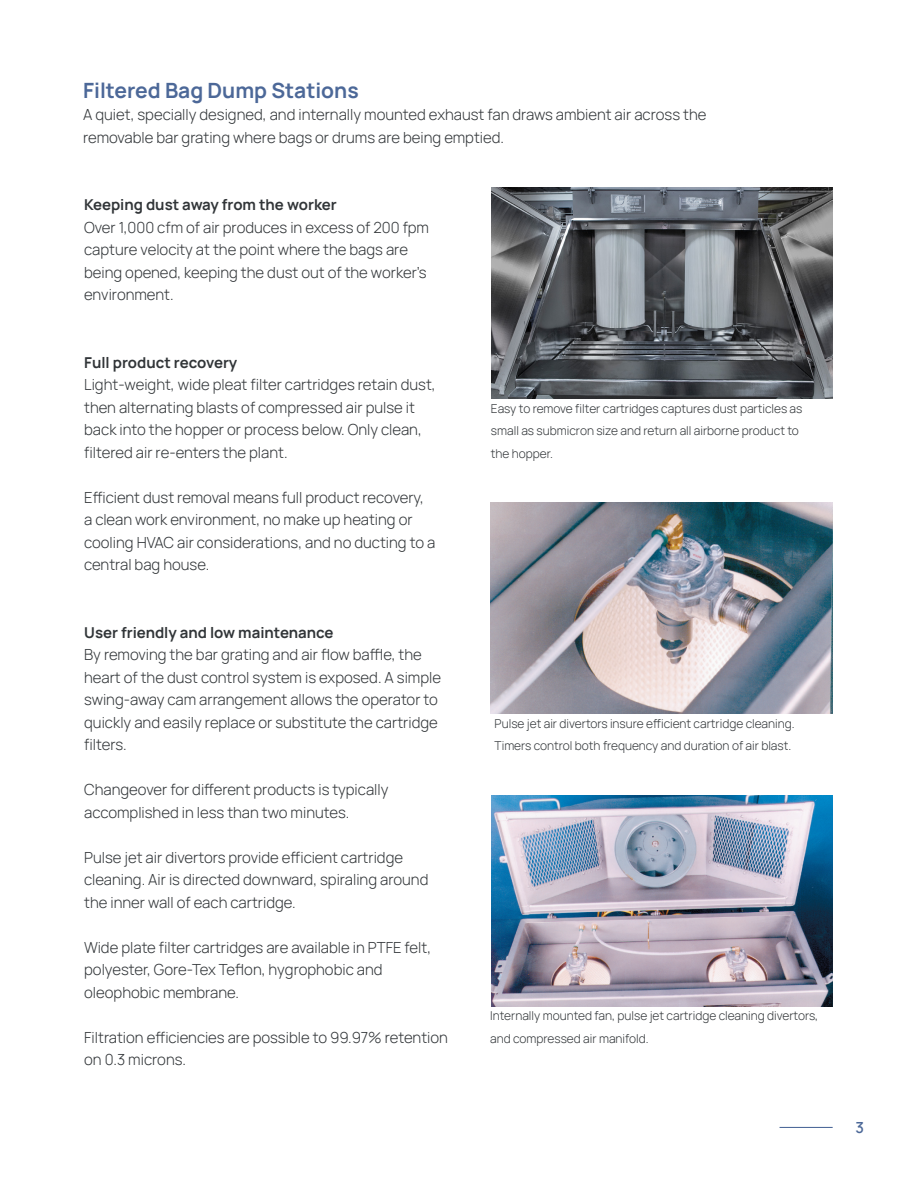
<style>
.page{position:relative;width:918px;height:1188px;background:#fff}
.page>*{position:absolute;margin:0;border:0;box-sizing:border-box;transform-origin:0 0}
.Ü3_-_Unterüberschrift{font:700 21px "Manrope";color:#4c6898}
.Fließtext{font:300 15px/22.5px "Manrope";color:#313538}
.Ü3_-_Unterüberschrift-2{font:300 15px "Manrope";color:#313538}
.Fließtext-2{font:700 15px "Manrope";color:#313538}
.t1{font:600 15px "Manrope";color:#4c6898}
.Fließtext-3{font:300 12px/22.5px "Manrope";color:#313538}
</style>
<div class="page">
<img style="left:491px;top:188px;width:342px;height:211px">
<img style="left:491px;top:503px;width:342px;height:210px">
<img style="left:491px;top:796px;width:342px;height:210px">
<hr style="left:780px;top:1127px;width:53px;height:1px;background:#4c6898">
<p class="Ü3_-_Unterüberschrift" style="left:83px;top:75px;width:277px">Filtered Bag Dump Stations</p>
<p class="Ü3_-_Unterüberschrift-2" style="left:83px;top:104px;width:625px">A quiet, specially designed, and internally mounted exhaust fan draws ambient air across the</p>
<p class="Ü3_-_Unterüberschrift-2" style="left:83px;top:126px;width:423px">removable bar grating where bags or drums are being emptied.</p>
<p class="Fließtext-2" style="left:84px;top:194px;width:254px">Keeping dust away from the worker</p>
<p class="Fließtext" style="left:84px;top:215px;width:347px">Over 1,000 cfm of air produces in excess of 200 fpm capture velocity at the point where the bags are being opened, keeping the dust out of the worker's environment.</p>
<p class="Fließtext-2" style="left:84px;top:352px;width:155px">Full product recovery</p>
<p class="Fließtext" style="left:84px;top:373px;width:353px">Light-weight, wide pleat filter cartridges retain dust, then alternating blasts of compressed air pulse it back into the hopper or process below. Only clean, filtered air re-enters the plant.</p>
<p class="Fließtext" style="left:84px;top:485px;width:353px">Efficient dust removal means full product recovery, a clean work environment, no make up heating or cooling HVAC air considerations, and no ducting to a central bag house.</p>
<p class="Fließtext-2" style="left:84px;top:622px;width:251px">User friendly and low maintenance</p>
<p class="Fließtext" style="left:84px;top:643px;width:358px">By removing the bar grating and air flow baffle, the heart of the dust control system is exposed. A simple swing-away cam arrangement allows the operator to quickly and easily replace or substitute the cartridge filters.</p>
<p class="Fließtext" style="left:84px;top:778px;width:306px">Changeover for different products is typically</p>
<p class="Fließtext" style="left:84px;top:800px;width:267px">accomplished in less than two minutes.</p>
<p class="Fließtext" style="left:84px;top:845px;width:320px">Pulse jet air divertors provide efficient cartridge</p>
<p class="Fließtext" style="left:84px;top:868px;width:346px">cleaning. Air is directed downward, spiraling around the inner wall of each cartridge.</p>
<p class="Fließtext" style="left:84px;top:935px;width:348px">Wide plate filter cartridges are available in PTFE felt, polyester, Gore-Tex Teflon, hygrophobic and</p>
<p class="Fließtext" style="left:84px;top:980px;width:156px">oleophobic membrane.</p>
<p class="Fließtext" style="left:84px;top:1025px;width:365px">Filtration efficiencies are possible to 99.97% retention on 0.3 microns.</p>
<p class="Fließtext-3" style="left:491px;top:396px;width:313px">Easy to remove filter cartridges captures dust particles as small as submicron size and return all airborne product to the hopper.</p>
<p class="Fließtext-3" style="left:495px;top:711px;width:301px">Pulse jet air divertors insure efficient cartridge cleaning.<br>Timers control both frequency and duration of air blast.</p>
<p class="Fließtext-3" style="left:490px;top:1004px;width:330px">Internally mounted fan, pulse jet cartridge cleaning divertors, and compressed air manifold.</p>
<p class="t1" style="left:856px;top:1115px;width:10px">3</p>
</div>
